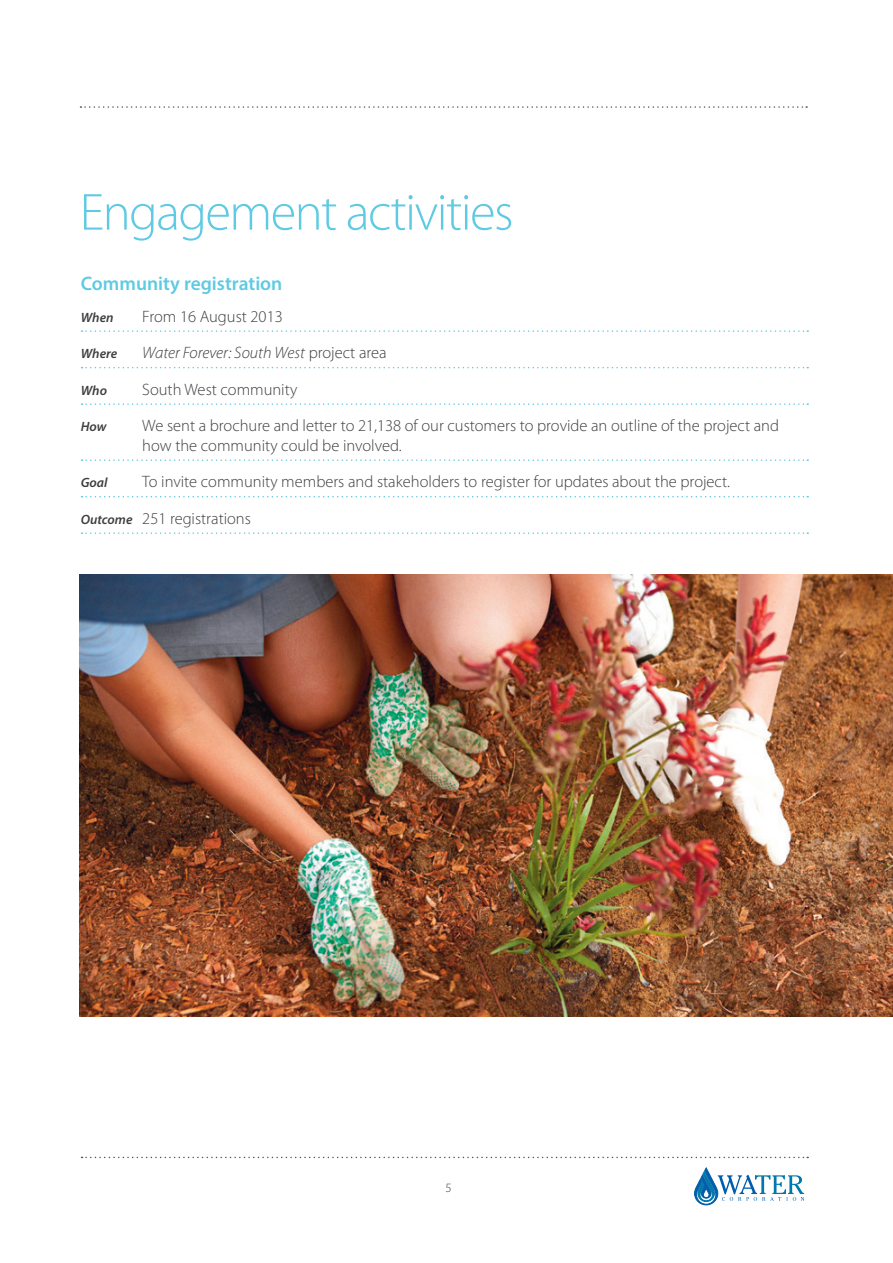
<style>
.page{position:relative;width:893px;height:1263px;background:#fff}
.page>*{position:absolute;margin:0;border:0;box-sizing:border-box;transform-origin:0 0}
.Heading{font:300 52.5px "Myriad Pro";letter-spacing:-.03em;color:#5fcae3}
.t1{font:600 19.5px "Myriad Pro";color:#5fcae3}
.Body_copy_9pt{font:300 16.5px/19.5px "Myriad Pro";color:#3e3e3f}
.Body_copy_9pt-2{font:italic 300 16.5px "Myriad Pro";color:#3e3e3f}
.Body_copy_9pt-3{font:italic 600 13.5px "Myriad Pro";color:#3e3e3f}
.t2{font:300 12.75px "Myriad Pro";color:#3e3e3f}
.s1{font-style:normal}
.s2{font-weight:600;font-style:italic;font-size:13.5px}
</style>
<div class="page">
<svg style="left:82px;top:1157px;width:726px;height:1px"></svg>
<svg style="left:694px;top:1167px;width:110px;height:39px"></svg>
<svg style="left:80px;top:106px;width:727px;height:2px"></svg>
<svg style="left:82px;top:330px;width:726px;height:2px"></svg>
<svg style="left:82px;top:367px;width:726px;height:1px"></svg>
<svg style="left:82px;top:403px;width:726px;height:2px"></svg>
<svg style="left:82px;top:459px;width:726px;height:2px"></svg>
<svg style="left:82px;top:496px;width:726px;height:1px"></svg>
<svg style="left:82px;top:532px;width:726px;height:2px"></svg>
<img style="left:80px;top:574px;width:813px;height:442px">
<p class="Heading" style="left:80px;top:181px;width:435px">Engagement activities</p>
<h3 class="t1" style="left:81px;top:271px;width:203px">Community registration</h3>
<p class="Body_copy_9pt-3" style="left:81px;top:309px;width:34px">When</p>
<p class="Body_copy_9pt" style="left:142px;top:306px;width:142px">From 16 August 2013</p>
<p class="Body_copy_9pt-3" style="left:81px;top:345px;width:38px">Where</p>
<p class="Body_copy_9pt-2" style="left:142px;top:343px;width:246px">Water Forever: South West <span class="s1">project area</span></p>
<p class="Body_copy_9pt-3" style="left:81px;top:382px;width:28px">Who</p>
<p class="Body_copy_9pt" style="left:142px;top:379px;width:156px">South West community</p>
<p class="Body_copy_9pt-3" style="left:81px;top:418px;width:27px">How</p>
<p class="Body_copy_9pt" style="left:142px;top:416px;width:638px">We sent a brochure and letter to 21,138 of our customers to provide an outline of the project and how the community could be involved.</p>
<p class="Body_copy_9pt-3" style="left:81px;top:474px;width:28px">Goal</p>
<p class="Body_copy_9pt" style="left:142px;top:472px;width:589px">To invite community members and stakeholders to register for updates about the project.</p>
<p class="Body_copy_9pt" style="left:81px;top:508px;width:172px"><span class="s2">Outcome</span> 251 registrations</p>
<p class="t2" style="left:445px;top:1180px;width:8px">5</p>
</div>
